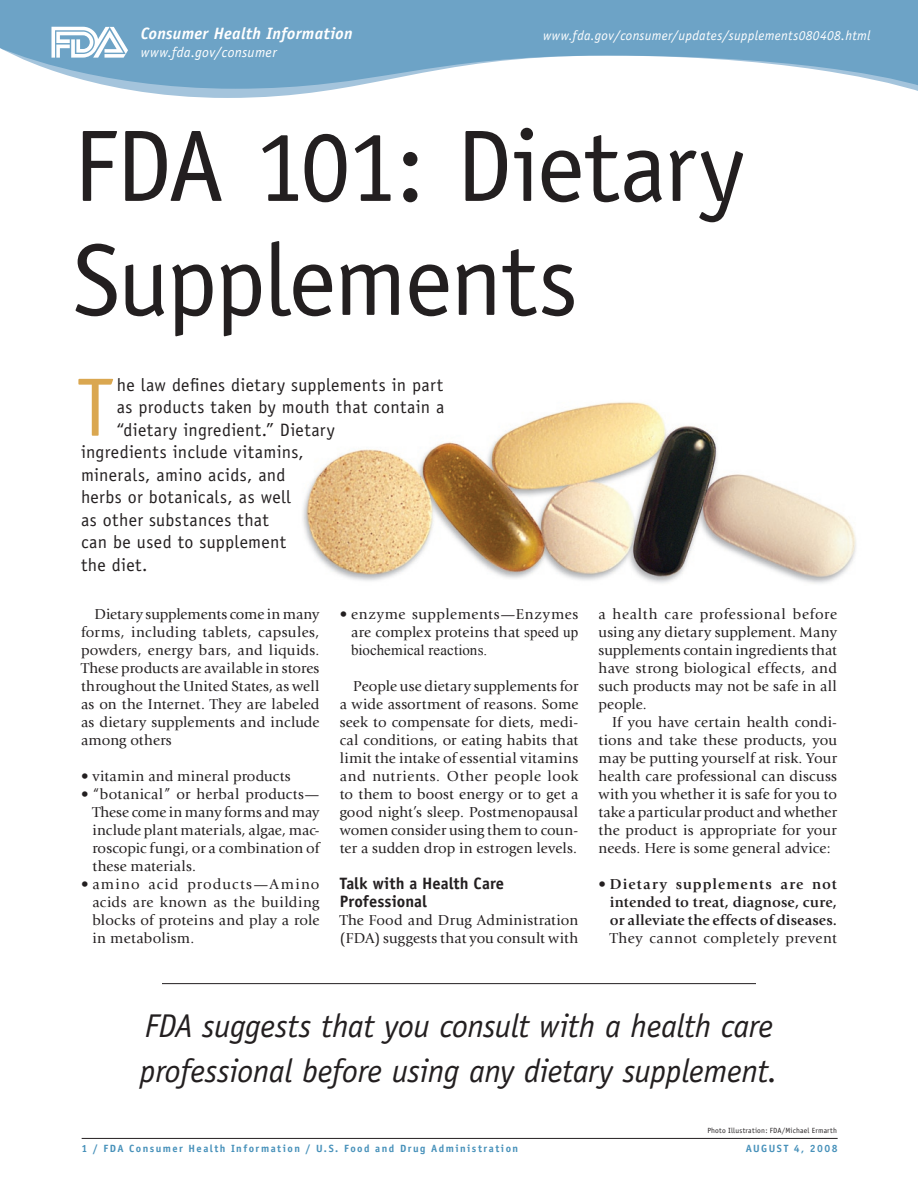
<style>
.page{position:relative;width:918px;height:1188px;background:#fff}
.page>*{position:absolute;margin:0;border:0;box-sizing:border-box;transform-origin:0 0}
.Main_Titles{font:102px/114px "Officina Sans";letter-spacing:-.02em;color:#231f20}
.Intro-graph{font:83.1px "Officina Sans";color:#daa750}
.Pull_Quotes_Call-out{font:italic 33px/45px "Officina Sans";letter-spacing:-.01em;color:#231f20}
.Intro-graph-2{font:18px "Officina Sans";letter-spacing:.015em;color:#231f20}
.Sub-Heads{font:700 16.5px/18px "Officina Sans";color:#231f20}
.t1{font:italic 700 16.5px "Officina Sans";letter-spacing:.015em;color:#fff}
.Body_Text{font:15px/18px "Giovanni";letter-spacing:.01em;color:#231f20;text-align:justify}
.Body_Text-2{font:700 15px/18px "Giovanni";letter-spacing:.01em;color:#231f20;text-align:justify}
.t2{font:italic 14.25px "Officina Sans";letter-spacing:.025em;color:#fff}
.t3{font:italic 13.5px "Officina Sans";letter-spacing:.025em;color:#fff}
.t4{font:700 10.5px "Officina Sans";letter-spacing:.14em;color:#4791ba}
.Photo_Credits{font:7.5px "Officina Sans";letter-spacing:.025em;color:#231f20}
.s1{font-family:"Times New Roman"}
.s2{font-weight:400}
</style>
<div class="page">
<svg style="left:125px;top:89px;width:793px;height:9px"></svg>
<svg style="left:0;top:0;width:918px;height:89px;fill:#6da3c6"></svg>
<hr style="left:82px;top:1138px;width:756px;height:1px;background:#231f20">
<svg style="left:51px;top:27px;width:76px;height:31px"></svg>
<img style="left:303px;top:402px;width:553px;height:182px">
<hr style="left:162px;top:983px;width:594px;height:1px;background:#231f20">
<p class="t1" style="left:141px;top:23px;width:213px">Consumer Health Information</p>
<p class="t2" style="left:141px;top:44px;width:137px">www.fda.gov/consumer</p>
<p class="t3" style="left:543px;top:28px;width:329px">www.fda.gov/consumer/updates/supplements080408.html</p>
<p class="Main_Titles" style="left:73px;top:110px;width:673px">FDA 101: Dietary<br>Supplements</p>
<p class="Intro-graph" style="left:77px;top:359px;width:38px">T</p>
<p class="Intro-graph-2" style="left:117px;top:374px;width:328px">he law defines dietary supplements in part</p>
<p class="Intro-graph-2" style="left:117px;top:397px;width:329px">as products taken by mouth that contain a</p>
<p class="Intro-graph-2" style="left:117px;top:419px;width:220px">“dietary ingredient.” Dietary</p>
<p class="Intro-graph-2" style="left:81px;top:442px;width:224px">ingredients include vitamins,</p>
<p class="Intro-graph-2" style="left:81px;top:464px;width:206px">minerals, amino acids, and</p>
<p class="Intro-graph-2" style="left:81px;top:487px;width:211px">herbs or botanicals, as well</p>
<p class="Intro-graph-2" style="left:81px;top:509px;width:189px">as other substances that</p>
<p class="Intro-graph-2" style="left:81px;top:532px;width:207px">can be used to supplement</p>
<p class="Intro-graph-2" style="left:81px;top:554px;width:68px">the diet.</p>
<p class="Body_Text" style="left:81px;top:605px;width:240px;text-indent:14px">Dietary supplements come in many forms, including tablets, capsules, powders, energy bars, and liquids.<br>These products are available in stores throughout the United States, as well as on the Internet. They are labeled as dietary supplements and include among others</p>
<p class="Body_Text" style="left:81px;top:767px;width:211px">• vitamin and mineral products</p>
<p class="Body_Text" style="left:92px;top:785px;width:229px;text-indent:-11px">• “botanical” or herbal products— These come in many forms and may include plant materials, algae, mac&shy;roscopic fungi, or a combination of these materials.</p>
<p class="Body_Text" style="left:92px;top:875px;width:229px;text-indent:-11px">• amino acid products—Amino acids are known as the building blocks of proteins and play a role in metabolism.</p>
<p class="Body_Text" style="left:351px;top:605px;width:229px;text-indent:-11px">• enzyme supplements—Enzymes are complex proteins that <span class="s1">speed up biochemical reactions.</span></p>
<p class="Body_Text" style="left:340px;top:677px;width:240px;text-indent:14px">People use dietary supplements for a wide assortment of reasons. Some seek to compensate for diets, medi&shy;cal conditions, or eating habits that limit the intake of essential vitamins and nutrients. Other people look to them to boost energy or to get a good night’s sleep. Postmenopausal women consider using them to coun&shy;ter a sudden drop in estrogen levels.</p>
<p class="Sub-Heads" style="left:340px;top:874px;width:166px">Talk with a Health Care<br>Professional</p>
<p class="Body_Text" style="left:340px;top:911px;width:240px">The Food and Drug Administration (FDA) suggests that you consult with</p>
<p class="Body_Text" style="left:598px;top:605px;width:240px">a health care professional before using any dietary supplement. Many supplements contain ingredients that have strong biological effects, and such products may not be safe in all people.</p>
<p class="Body_Text" style="left:598px;top:713px;width:240px;text-indent:14px">If you have certain health condi&shy;tions and take these products, you may be putting yourself at risk. Your health care professional can discuss with you whether it is safe for you to take a particular product and whether the product is appropriate for your needs. Here is some general advice:</p>
<p class="Body_Text-2" style="left:610px;top:875px;width:229px;text-indent:-11px"><span class="s2">•</span> Dietary supplements are not intended to treat, diagnose, cure, or alleviate the effects of diseases.<br><span class="s2">They cannot completely prevent</span></p>
<p class="Pull_Quotes_Call-out" style="left:140px;top:1003px;width:639px">FDA suggests that you consult with a health care professional before using any dietary supplement.</p>
<p class="Photo_Credits" style="left:707px;top:1126px;width:131px">Photo Illustration: FDA/Michael Ermarth</p>
<p class="t4" style="left:82px;top:1142px;width:438px">1 / FDA Consumer Health Information / U.S. Food and Drug Administration</p>
<p class="t4" style="left:746px;top:1142px;width:93px">AUGUST 4, 2008</p>
</div>
